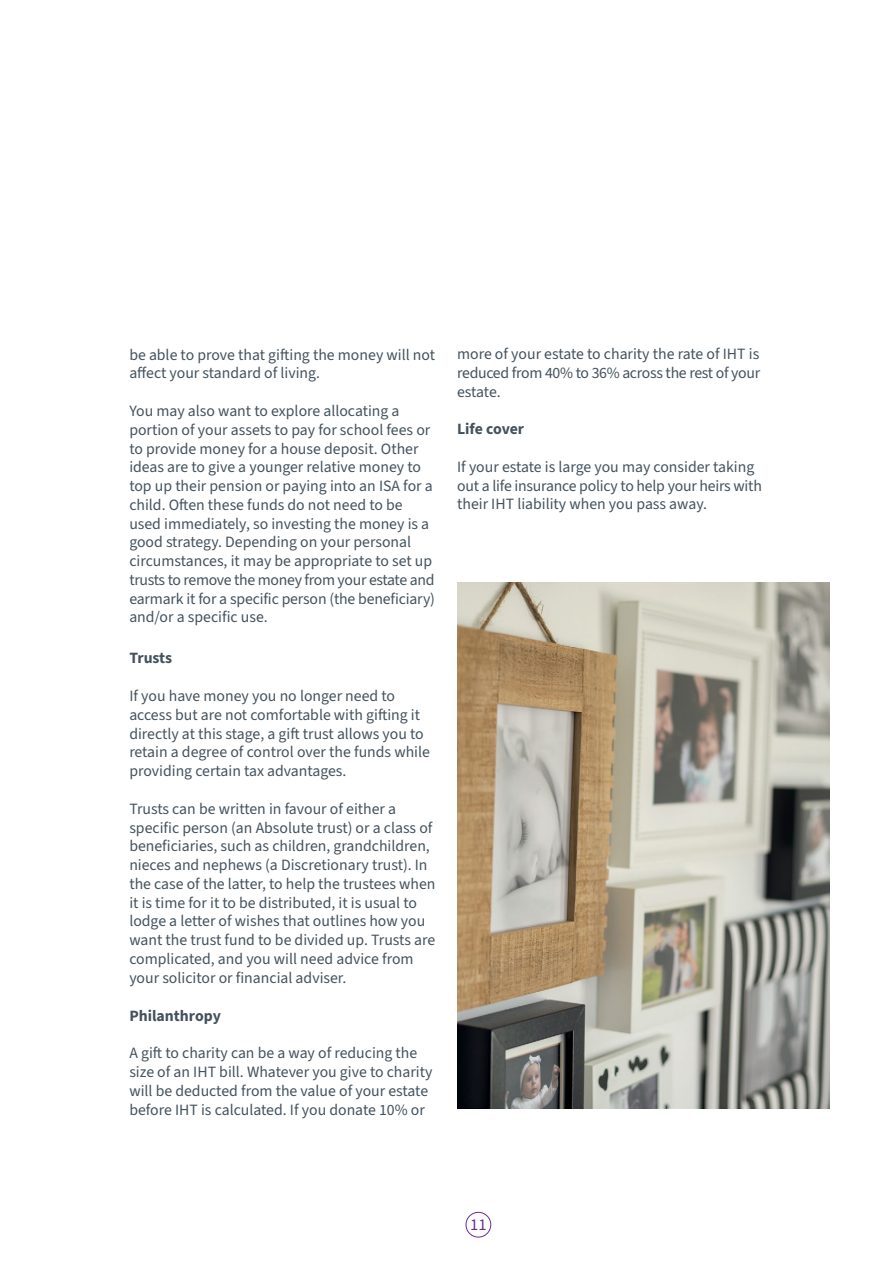
<style>
.page{position:relative;width:893px;height:1263px;background:#fff}
.page>*{position:absolute;margin:0;border:0;box-sizing:border-box;transform-origin:0 0}
.t1{font:16.5px "Source Sans 3";color:#6a2c91}
.t2{font:15.75px/18.8px "Source Sans 3";color:#44525d}
.t3{font:700 15.75px "Source Sans 3";color:#44525d}
</style>
<div class="page">
<div style="left:466px;top:1212px;width:25px;height:25px;border:1px solid #6a2c91;border-radius:50%"></div>
<img style="left:457px;top:583px;width:372px;height:525px">
<p class="t2" style="left:129px;top:345px;width:307px">be able to prove that gifting the money will not affect your standard of living.</p>
<p class="t2" style="left:129px;top:402px;width:307px">You may also want to explore allocating a portion of your assets to pay for school fees or to provide money for a house deposit. Other ideas are to give a younger relative money to top up their pension or paying into an ISA for a child. Often these funds do not need to be used immediately, so investing the money is a good strategy. Depending on your personal circumstances, it may be appropriate to set up trusts to remove the money from your estate and earmark it for a specific person (the beneficiary) and/or a specific use.</p>
<p class="t3" style="left:129px;top:647px;width:44px">Trusts</p>
<p class="t2" style="left:129px;top:687px;width:302px">If you have money you no longer need to access but are not comfortable with gifting it directly at this stage, a gift trust allows you to retain a degree of control over the funds while providing certain tax advantages.</p>
<p class="t2" style="left:129px;top:800px;width:308px">Trusts can be written in favour of either a specific person (an Absolute trust) or a class of beneficiaries, such as children, grandchildren, nieces and nephews (a Discretionary trust). In the case of the latter, to help the trustees when it is time for it to be distributed, it is usual to lodge a letter of wishes that outlines how you want the trust fund to be divided up. Trusts are complicated, and you will need advice from your solicitor or financial adviser.</p>
<p class="t3" style="left:129px;top:1005px;width:93px">Philanthropy</p>
<p class="t2" style="left:129px;top:1044px;width:305px">A gift to charity can be a way of reducing the size of an IHT bill. Whatever you give to charity will be deducted from the value of your estate before IHT is calculated. If you donate 10% or</p>
<p class="t2" style="left:457px;top:345px;width:305px;text-align:justify">more of your estate to charity the rate of IHT is reduced from 40% to 36% across the rest of your estate.</p>
<p class="t3" style="left:457px;top:418px;width:69px">Life cover</p>
<p class="t2" style="left:457px;top:458px;width:306px">If your estate is large you may consider taking out a life insurance policy to help your heirs with their IHT liability when you pass away.</p>
<p class="t1" style="left:470px;top:1214px;width:18px">11</p>
</div>
